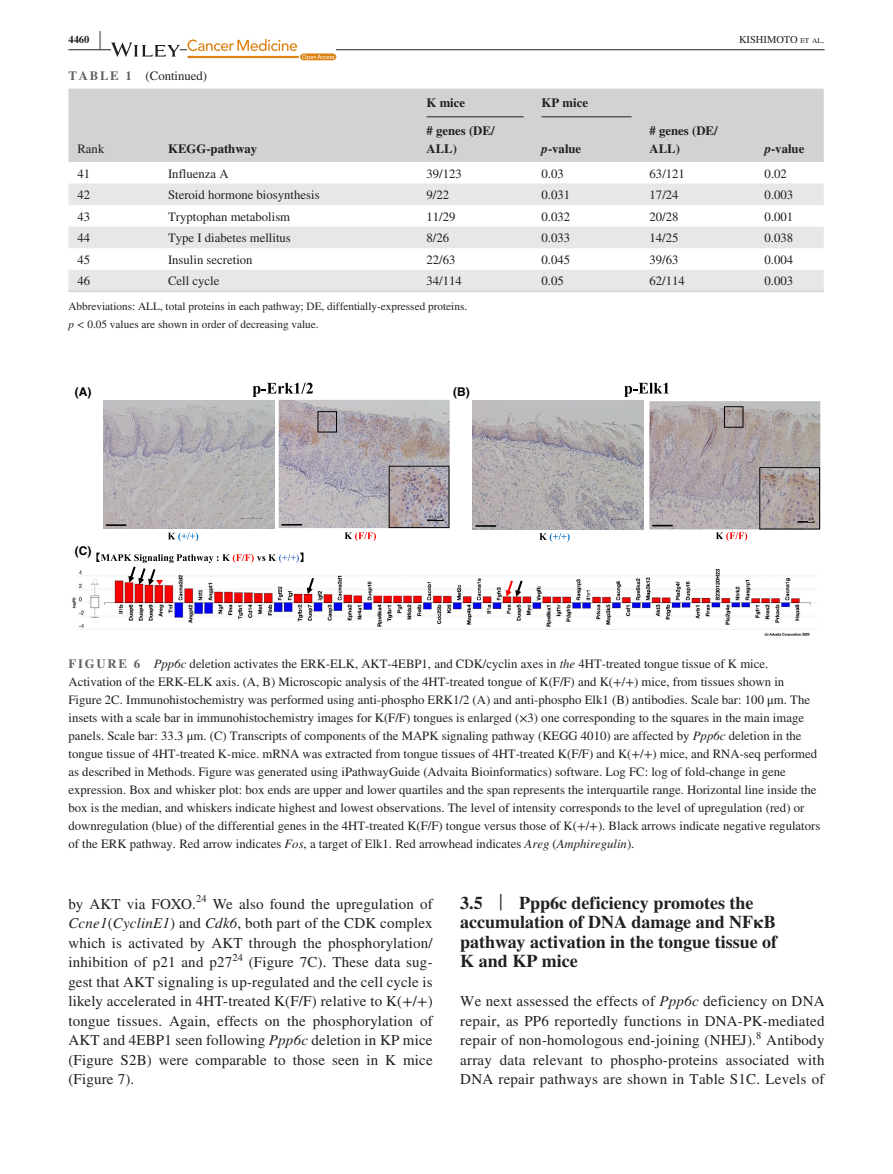
<style>
.page{position:relative;width:893px;height:1174px;background:#fff}
.page>*{position:absolute;margin:0;border:0;box-sizing:border-box;transform-origin:0 0}
.t1{font:700 25.95px "STIX";color:#231f20;scale:.36 1}
.t2{font:700 18px/19.5px "STIX";color:#231f20}
.t3{font:15px/19.5px "STIX";letter-spacing:.015em;color:#231f20;text-align:justify}
.t4{font:12.75px/18px "STIX";color:#231f20}
.t5{font:700 12.75px/17.2px "STIX";color:#231f20}
.t6{font:700 12px "Helvetica";color:#000}
.t7{font:11.25px/18px "STIX";color:#231f20}
.t8{font:10.5px "STIX";color:#231f20}
.t9{font:10.5px "STIX";color:#231f20}
.t10{font:700 10.5px "STIX";color:#231f20}
.s1{font-size:7.35px}
.s2{font-weight:700;color:#636366}
.s3{font-style:italic}
.s4{font-weight:400;font-size:23.7px}
</style>
<div class="page">
<hr style="left:68px;top:49px;width:756px;height:1px;background:#231f20">
<svg style="left:111px;top:43px;width:69px;height:14px"></svg>
<svg style="left:187px;top:39px;width:149px;height:21px"></svg>
<div style="left:68px;top:89px;width:756px;height:73px;background:#d1d2d4"></div>
<svg style="left:68px;top:183px;width:756px;height:108px;fill:#e6e7e9"></svg>
<hr style="left:68px;top:291px;width:91px;height:1px;background:#d1d2d4">
<hr style="left:159px;top:291px;width:259px;height:1px;background:#d1d2d4">
<hr style="left:418px;top:291px;width:115px;height:1px;background:#d1d2d4">
<hr style="left:533px;top:291px;width:108px;height:1px;background:#d1d2d4">
<hr style="left:641px;top:291px;width:115px;height:1px;background:#d1d2d4">
<hr style="left:756px;top:291px;width:68px;height:1px;background:#d1d2d4">
<hr style="left:427px;top:116px;width:97px;height:1px;background:#231f20">
<hr style="left:542px;top:116px;width:90px;height:1px;background:#231f20">
<svg style="left:253px;top:383px;width:60px;height:14px"></svg>
<svg style="left:624px;top:382px;width:45px;height:15px"></svg>
<img style="left:72px;top:569px;width:744px;height:67px">
<svg style="left:716px;top:532px;width:31px;height:9px"></svg>
<svg style="left:168px;top:532px;width:30px;height:9px"></svg>
<svg style="left:506px;top:580px;width:17px;height:17px"></svg>
<svg style="left:345px;top:532px;width:31px;height:9px"></svg>
<svg style="left:539px;top:533px;width:31px;height:9px"></svg>
<img style="left:279px;top:400px;width:171px;height:128px">
<img style="left:649px;top:401px;width:171px;height:128px">
<svg style="left:281px;top:524px;width:21px;height:1px"></svg>
<svg style="left:652px;top:525px;width:21px;height:1px"></svg>
<img style="left:761px;top:469px;width:57px;height:58px">
<div style="left:759px;top:467px;width:61px;height:62px;border:1px solid #000"></div>
<div style="left:724px;top:406px;width:19px;height:22px;border:1px solid #000"></div>
<img style="left:388px;top:465px;width:60px;height:62px">
<div style="left:389px;top:466px;width:60px;height:62px;border:1px solid #000"></div>
<img style="left:103px;top:400px;width:171px;height:128px">
<img style="left:473px;top:401px;width:171px;height:128px">
<hr style="left:106px;top:524px;width:20px;height:2px;background:#000">
<hr style="left:476px;top:525px;width:20px;height:2px;background:#000">
<div style="left:317px;top:411px;width:20px;height:21px;border:1px solid #000"></div>
<svg style="left:96px;top:552px;width:218px;height:42px"></svg>
<svg style="left:427px;top:514px;width:17px;height:7px"></svg>
<svg style="left:798px;top:516px;width:16px;height:6px"></svg>
<p class="t10" style="left:68px;top:33px;width:22px">4460</p>
<h1 class="t1" style="left:99px;top:25px;width:7px">|</h1>
<p class="t8" style="left:739px;top:32px;width:87px">KISHIMOTO <span class="s1">et al</span>.</p>
<p class="t4" style="left:68px;top:67px;width:140px"><span class="s2">TABLE 1</span> (Continued)</p>
<p class="t4" style="left:77px;top:140px;width:28px">Rank</p>
<p class="t5" style="left:168px;top:140px;width:91px">KEGG-pathway</p>
<p class="t5" style="left:427px;top:94px;width:40px">K mice</p>
<p class="t5" style="left:542px;top:94px;width:48px">KP mice</p>
<p class="t5" style="left:427px;top:122px;width:69px"># genes (DE/<br>ALL)</p>
<p class="t5" style="left:542px;top:140px;width:41px"><span class="s3">p</span>-value</p>
<p class="t5" style="left:650px;top:122px;width:69px"># genes (DE/<br>ALL)</p>
<p class="t5" style="left:765px;top:140px;width:41px"><span class="s3">p</span>-value</p>
<p class="t4" style="left:77px;top:165px;width:14px">41</p>
<p class="t4" style="left:168px;top:165px;width:62px">Influenza A</p>
<p class="t4" style="left:427px;top:165px;width:37px">39/123</p>
<p class="t4" style="left:542px;top:165px;width:24px">0.03</p>
<p class="t4" style="left:650px;top:165px;width:37px">63/121</p>
<p class="t4" style="left:765px;top:165px;width:24px">0.02</p>
<p class="t4" style="left:77px;top:187px;width:14px">42</p>
<p class="t4" style="left:168px;top:187px;width:153px">Steroid hormone biosynthesis</p>
<p class="t4" style="left:427px;top:187px;width:24px">9/22</p>
<p class="t4" style="left:542px;top:187px;width:30px">0.031</p>
<p class="t4" style="left:650px;top:187px;width:31px">17/24</p>
<p class="t4" style="left:765px;top:187px;width:30px">0.003</p>
<p class="t4" style="left:77px;top:208px;width:14px">43</p>
<p class="t4" style="left:168px;top:208px;width:124px">Tryptophan metabolism</p>
<p class="t4" style="left:426px;top:208px;width:31px">11/29</p>
<p class="t4" style="left:542px;top:208px;width:30px">0.032</p>
<p class="t4" style="left:650px;top:208px;width:31px">20/28</p>
<p class="t4" style="left:765px;top:208px;width:30px">0.001</p>
<p class="t4" style="left:77px;top:230px;width:14px">44</p>
<p class="t4" style="left:168px;top:230px;width:124px">Type I diabetes mellitus</p>
<p class="t4" style="left:426px;top:230px;width:24px">8/26</p>
<p class="t4" style="left:542px;top:230px;width:30px">0.033</p>
<p class="t4" style="left:649px;top:230px;width:31px">14/25</p>
<p class="t4" style="left:765px;top:230px;width:30px">0.038</p>
<p class="t4" style="left:77px;top:251px;width:14px">45</p>
<p class="t4" style="left:168px;top:251px;width:86px">Insulin secretion</p>
<p class="t4" style="left:426px;top:251px;width:31px">22/63</p>
<p class="t4" style="left:542px;top:251px;width:30px">0.045</p>
<p class="t4" style="left:649px;top:251px;width:31px">39/63</p>
<p class="t4" style="left:765px;top:251px;width:30px">0.004</p>
<p class="t4" style="left:77px;top:273px;width:14px">46</p>
<p class="t4" style="left:168px;top:273px;width:53px">Cell cycle</p>
<p class="t4" style="left:426px;top:273px;width:37px">34/114</p>
<p class="t4" style="left:542px;top:273px;width:24px">0.05</p>
<p class="t4" style="left:649px;top:273px;width:37px">62/114</p>
<p class="t4" style="left:765px;top:273px;width:30px">0.003</p>
<p class="t7" style="left:68px;top:298px;width:400px">Abbreviations: ALL, total proteins in each pathway; DE, diffentially-expressed proteins. <span class="s3">p</span> &lt; 0.05 values are shown in order of decreasing value.</p>
<p class="t6" style="left:75px;top:384px;width:18px">(A)</p>
<p class="t6" style="left:453px;top:384px;width:18px">(B)</p>
<p class="t6" style="left:75px;top:543px;width:18px">(C)</p>
<p class="t4" style="left:68px;top:656px;width:753px"><span class="s2">FIGURE 6</span> <span class="s3">Ppp6c</span> deletion activates the ERK-ELK, AKT-4EBP1, and CDK/cyclin axes in <span class="s3">the</span> 4HT-treated tongue tissue of K mice.<br>Activation of the ERK-ELK axis. (A, B) Microscopic analysis of the 4HT-treated tongue of K(F/F) and K(+/+) mice, from tissues shown in Figure 2C. Immunohistochemistry was performed using anti-phospho ERK1/2 (A) and anti-phospho Elk1 (B) antibodies. Scale bar: 100 μm. The insets with a scale bar in immunohistochemistry images for K(F/F) tongues is enlarged (×3) one corresponding to the squares in the main image panels. Scale bar: 33.3 μm. (C) Transcripts of components of the MAPK signaling pathway (KEGG 4010) are affected by <span class="s3">Ppp6c</span> deletion in the tongue tissue of 4HT-treated K-mice. mRNA was extracted from tongue tissues of 4HT-treated K(F/F) and K(+/+) mice, and RNA-seq performed as described in Methods. Figure was generated using iPathwayGuide (Advaita Bioinformatics) software. Log FC: log of fold-change in gene expression. Box and whisker plot: box ends are upper and lower quartiles and the span represents the interquartile range. Horizontal line inside the box is the median, and whiskers indicate highest and lowest observations. The level of intensity corresponds to the level of upregulation (red) or downregulation (blue) of the differential genes in the 4HT-treated K(F/F) tongue versus those of K(+/+). Black arrows indicate negative regulators of the ERK pathway. Red arrow indicates <span class="s3">Fos</span>, a target of Elk1. Red arrowhead indicates <span class="s3">Areg</span> (<span class="s3">Amphiregulin</span>).</p>
<p class="t9" style="left:196px;top:891px;width:12px">24</p>
<p class="t3" style="left:68px;top:895px;width:366px;text-indent:144px">We also found the upregulation of <span class="s3">Ccne1</span>(<span class="s3">CyclinE1</span>) and <span class="s3">Cdk6</span>, both part of the CDK complex which is activated by AKT through the phosphorylation/ inhibition of p21 and p27</p>
<p class="t3" style="left:68px;top:895px;width:129px">by AKT via FOXO.</p>
<p class="t9" style="left:232px;top:950px;width:12px">24</p>
<p class="t3" style="left:68px;top:953px;width:366px;text-indent:180px">(Figure 7C). These data sug&shy;gest that AKT signaling is up-regulated and the cell cycle is likely accelerated in 4HT-treated K(F/F) relative to K(+/+) tongue tissues. Again, effects on the phosphorylation of AKT and 4EBP1 seen following <span class="s3">Ppp6c</span> deletion in KP mice (Figure S2B) were comparable to those seen in K mice (Figure 7).</p>
<h2 class="t2" style="left:460px;top:893px;width:318px">3.5 <span class="s4">|</span> Ppp6c deficiency promotes the accumulation of DNA damage and NFκB pathway activation in the tongue tissue of<br>K and KP mice</h2>
<p class="t3" style="left:460px;top:992px;width:366px">We next assessed the effects of <span class="s3">Ppp6c</span> deficiency on DNA repair, as PP6 reportedly functions in DNA-PK-mediated repair of non-homologous end-joining (NHEJ).</p>
<p class="t9" style="left:756px;top:1028px;width:7px">8</p>
<p class="t3" style="left:460px;top:1031px;width:366px;text-indent:306px">Antibody array data relevant to phospho-proteins associated with DNA repair pathways are shown in Table S1C. Levels of</p>
</div>
